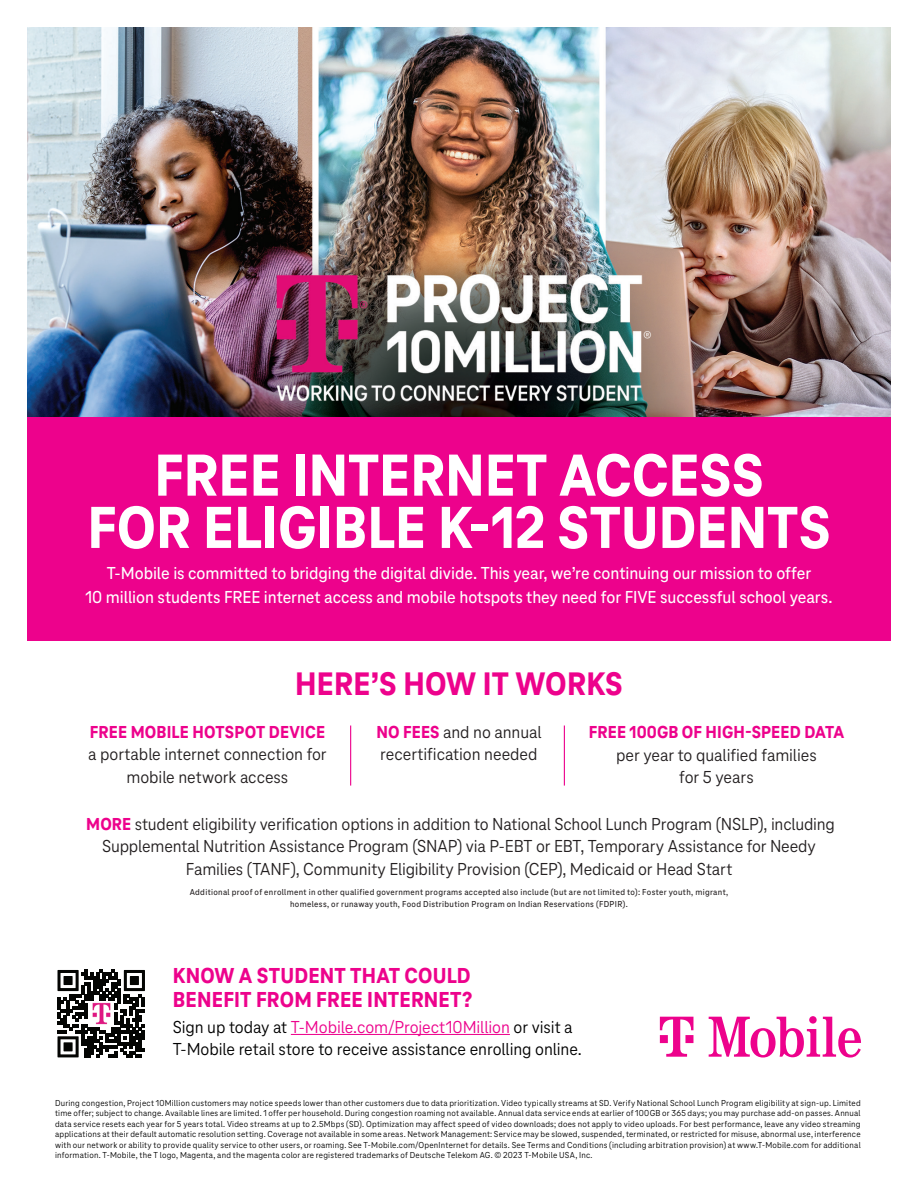
<style>
.page{position:relative;width:918px;height:1188px;background:#fff}
.page>*{position:absolute;margin:0;border:0;box-sizing:border-box;transform-origin:0 0}
.t1{font:800 61.5px/52.3px "Tele Neo";color:#fff;text-align:center}
.t2{font:800 33.75px "Tele Neo";color:#ed028c}
.t3{font:800 22.5px/24px "Tele Neo";letter-spacing:.01em;color:#ed028c}
.t4{font:18px/22.5px "Tele Neo";letter-spacing:-.01em;color:#231f20;text-align:center}
.t5{font:500 18px/23.4px "Tele Neo";letter-spacing:-.005em;color:#fff;text-align:center}
.t6{font:18px/22.5px "Tele Neo";letter-spacing:-.005em;color:#000001}
.t7{font:800 18px "Tele Neo";letter-spacing:.01em;color:#ed028c}
.t8{font:9px/10.5px "Tele Neo";letter-spacing:.02em;color:#000001;text-align:justify}
.t9{font:500 9px/12px "Tele Neo";letter-spacing:.035em;color:#231f20;text-align:center}
.s1{font-weight:800;color:#ed028c}
.s2{color:#ed028c}
</style>
<div class="page">
<img style="left:27px;top:27px;width:864px;height:390px">
<div style="left:27px;top:417px;width:864px;height:223px;background:#ed028c"></div>
<svg style="left:709px;top:1017px;width:152px;height:41px"></svg>
<svg style="left:660px;top:1017px;width:33px;height:40px"></svg>
<hr style="left:291px;top:1034px;width:219px;height:1px;background:#ed028c">
<svg style="left:58px;top:970px;width:87px;height:87px"></svg>
<img style="left:90px;top:1002px;width:22px;height:24px">
<hr style="left:564px;top:726px;width:1px;height:60px;background:#ed028c">
<hr style="left:350px;top:726px;width:1px;height:60px;background:#ed028c">
<h1 class="t1" style="left:87px;top:450px;width:745px">FREE INTERNET ACCESS<br>FOR ELIGIBLE K-12 STUDENTS</h1>
<h3 class="t5" style="left:85px;top:562px;width:749px">T-Mobile is committed to bridging the digital divide. This year, we’re continuing our mission to offer<br>10 million students FREE internet access and mobile hotspots they need for FIVE successful school years.</h3>
<h2 class="t2" style="left:295px;top:665px;width:329px">HERE’S HOW IT WORKS</h2>
<h3 class="t7" style="left:589px;top:722px;width:257px">FREE 100GB OF HIGH-SPEED DATA</h3>
<h3 class="t4" style="left:616px;top:744px;width:202px">per year to qualified families for 5 years</h3>
<h3 class="t7" style="left:90px;top:722px;width:237px">FREE MOBILE HOTSPOT DEVICE</h3>
<h3 class="t4" style="left:88px;top:743px;width:240px">a portable internet connection for mobile network access</h3>
<p class="t4" style="left:86px;top:813px;width:750px"><span class="s1">MORE</span> student eligibility verification options in addition to National School Lunch Program (NSLP), including<br>Supplemental Nutrition Assistance Program (SNAP) via P-EBT or EBT, Temporary Assistance for Needy<br>Families (TANF), Community Eligibility Provision (CEP), Medicaid or Head Start</p>
<h3 class="t4" style="left:376px;top:721px;width:167px;text-align:left"><span class="s1">NO FEES</span> and no annual recertification needed</h3>
<p class="t9" style="left:190px;top:886px;width:540px">Additional proof of enrollment in other qualified government programs accepted also include (but are not limited to): Foster youth, migrant, homeless, or runaway youth, Food Distribution Program on Indian Reservations (FDPIR).</p>
<h3 class="t3" style="left:173px;top:964px;width:301px">KNOW A STUDENT THAT COULD<br>BENEFIT FROM FREE INTERNET?</h3>
<h3 class="t6" style="left:173px;top:1016px;width:411px">Sign up today at <span class="s2">T-Mobile.com/Project10Million</span> or visit a<br>T-Mobile retail store to receive assistance enrolling online.</h3>
<p class="t8" style="left:55px;top:1098px;width:807px">During congestion, Project 10Million customers may notice speeds lower than other customers due to data prioritization. Video typically streams at SD. Verify National School Lunch Program eligibility at sign-up. Limited time offer; subject to change. Available lines are limited. 1 offer per household. During congestion roaming not available. Annual data service ends at earlier of 100GB or 365 days; you may purchase add-on passes. Annual data service resets each year for 5 years total. Video streams at up to 2.5Mbps (SD). Optimization may affect speed of video downloads; does not apply to video uploads. For best performance, leave any video streaming applications at their default automatic resolution setting. Coverage not available in some areas. Network Management: Service may be slowed, suspended, terminated, or restricted for misuse, abnormal use, interference with our network or ability to provide quality service to other users, or roaming. See T-Mobile.com/OpenInternet for details. See Terms and Conditions (including arbitration provision) at www.T-Mobile.com for additional information. T-Mobile, the T logo, Magenta, and the magenta color are registered trademarks of Deutsche Telekom AG. © 2023 T-Mobile USA, Inc.</p>
</div>
